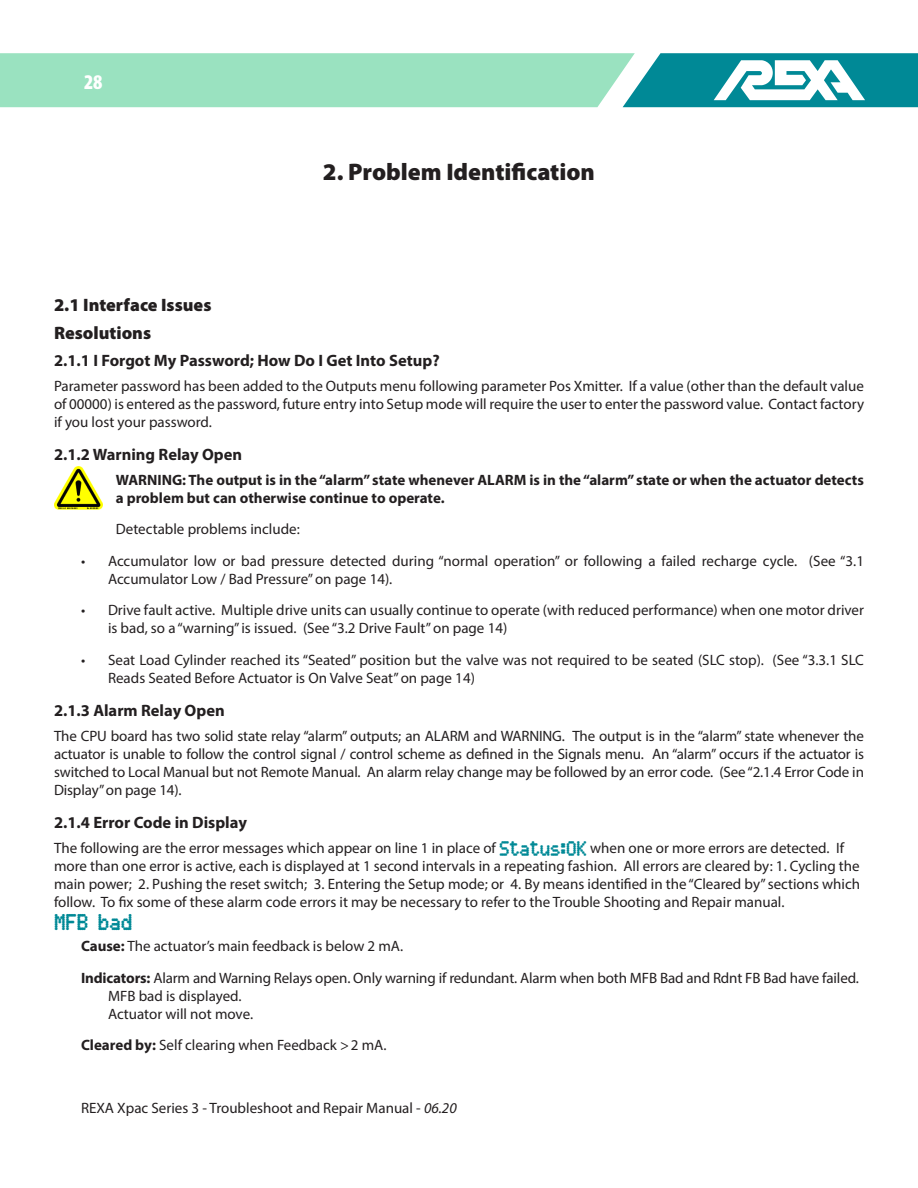
<style>
.page{position:relative;width:918px;height:1188px;background:#fff}
.page>*{position:absolute;margin:0;border:0;box-sizing:border-box;transform-origin:0 0}
.Header-_Chapter{font:900 24px "Myriad Pro";color:#231f20}
.t1{font:900 condensed 21px "Myriad Pro";color:#fff}
.Header-_Body{font:900 18px "Myriad Pro";color:#231f20}
.Subheader-_Small__Bo{font:700 16.5px "Myriad Pro";color:#231f20}
.Subheader-_Small__Bo-2{font:700 16.5px "DPI";color:#008996}
.Paragraph-_No_Justif{font:15px/18px "Myriad Pro";color:#231f20}
.Paragraph-_Justified{font:15px/18px "Myriad Pro";letter-spacing:-.005em;color:#231f20;text-align:justify}
.List-_Indented__No_B{font:15px/18px "Myriad Pro";letter-spacing:-.005em;color:#231f20}
.Paragraph-_Bolded_No{font:700 15px/18px "Myriad Pro";color:#231f20}
.s1{font-family:"DPI";font-weight:700;color:#008996}
.s2{font-weight:700}
.s3{font-style:italic}
</style>
<div class="page">
<svg style="left:0;top:53px;width:918px;height:54px;background:#82d1bd"></svg>
<img style="left:54px;top:467px;width:48px;height:43px">
<h2 class="t1" style="left:84px;top:68px;width:20px">28</h2>
<p class="Header-_Chapter" style="left:323px;top:156px;width:274px">2. Problem Identification</p>
<p class="Header-_Body" style="left:54px;top:293px;width:159px">2.1 Interface Issues</p>
<p class="Header-_Body" style="left:54px;top:321px;width:99px">Resolutions</p>
<p class="Subheader-_Small__Bo" style="left:54px;top:350px;width:387px">2.1.1 I Forgot My Password; How Do I Get Into Setup?</p>
<p class="Paragraph-_Justified" style="left:54px;top:376px;width:812px">Parameter password has been added to the Outputs menu following parameter Pos Xmitter. If a value (other than the default value of 00000) is entered as the password, future entry into Setup mode will require the user to enter the password value. Contact factory if you lost your password.</p>
<p class="Subheader-_Small__Bo" style="left:54px;top:444px;width:190px">2.1.2 Warning Relay Open</p>
<p class="Paragraph-_Bolded_No" style="left:116px;top:470px;width:750px">WARNING: The output is in the “alarm” state whenever ALARM is in the “alarm” state or when the actuator detects a problem but can otherwise continue to operate.</p>
<p class="Paragraph-_Justified" style="left:116px;top:520px;width:186px">Detectable problems include:</p>
<p class="Paragraph-_No_Justif" style="left:108px;top:551px;width:758px;text-indent:-27px">• Accumulator low or bad pressure detected during “normal operation” or following a failed recharge cycle. (See “3.1<br>Accumulator Low / Bad Pressure” on page 14).</p>
<p class="Paragraph-_No_Justif" style="left:108px;top:601px;width:758px;text-indent:-27px">• Drive fault active. Multiple drive units can usually continue to operate (with reduced performance) when one motor driver is bad, so a “warning” is issued. (See “3.2 Drive Fault” on page 14)</p>
<p class="Paragraph-_No_Justif" style="left:108px;top:650px;width:757px;text-indent:-27px">• Seat Load Cylinder reached its “Seated” position but the valve was not required to be seated (SLC stop). (See “3.3.1 SLC<br>Reads Seated Before Actuator is On Valve Seat” on page 14)</p>
<p class="Subheader-_Small__Bo" style="left:54px;top:700px;width:172px">2.1.3 Alarm Relay Open</p>
<p class="Paragraph-_Justified" style="left:54px;top:727px;width:812px">The CPU board has two solid state relay “alarm” outputs; an ALARM and WARNING. The output is in the “alarm” state whenever the actuator is unable to follow the control signal / control scheme as defined in the Signals menu. An “alarm” occurs if the actuator is switched to Local Manual but not Remote Manual. An alarm relay change may be followed by an error code. (See “2.1.4 Error Code in Display” on page 14).</p>
<p class="Subheader-_Small__Bo" style="left:54px;top:812px;width:194px">2.1.4 Error Code in Display</p>
<p class="Paragraph-_No_Justif" style="left:54px;top:839px;width:808px">The following are the error messages which appear on line 1 in place of <span class="s1">Status:OK</span> when one or more errors are detected. If more than one error is active, each is displayed at 1 second intervals in a repeating fashion. All errors are cleared by: 1. Cycling the main power; 2. Pushing the reset switch; 3. Entering the Setup mode; or 4. By means identified in the “Cleared by” sections which follow. To fix some of these alarm code errors it may be necessary to refer to the Trouble Shooting and Repair manual.</p>
<p class="Subheader-_Small__Bo-2" style="left:54px;top:914px;width:80px">MFB bad</p>
<p class="List-_Indented__No_B" style="left:81px;top:937px;width:324px"><span class="s2">Cause:</span> The actuator’s main feedback is below 2 mA.</p>
<p class="List-_Indented__No_B" style="left:108px;top:969px;width:752px;text-indent:-27px"><span class="s2">Indicators:</span> Alarm and Warning Relays open. Only warning if redundant. Alarm when both MFB Bad and Rdnt FB Bad have failed.<br>MFB bad is displayed.<br>Actuator will not move.</p>
<p class="List-_Indented__No_B" style="left:81px;top:1036px;width:307px"><span class="s2">Cleared by:</span> Self clearing when Feedback &gt;2 mA.</p>
<p class="Paragraph-_No_Justif" style="left:81px;top:1099px;width:377px">REXA Xpac Series 3 - Troubleshoot and Repair Manual - <span class="s3">06.20</span></p>
</div>
